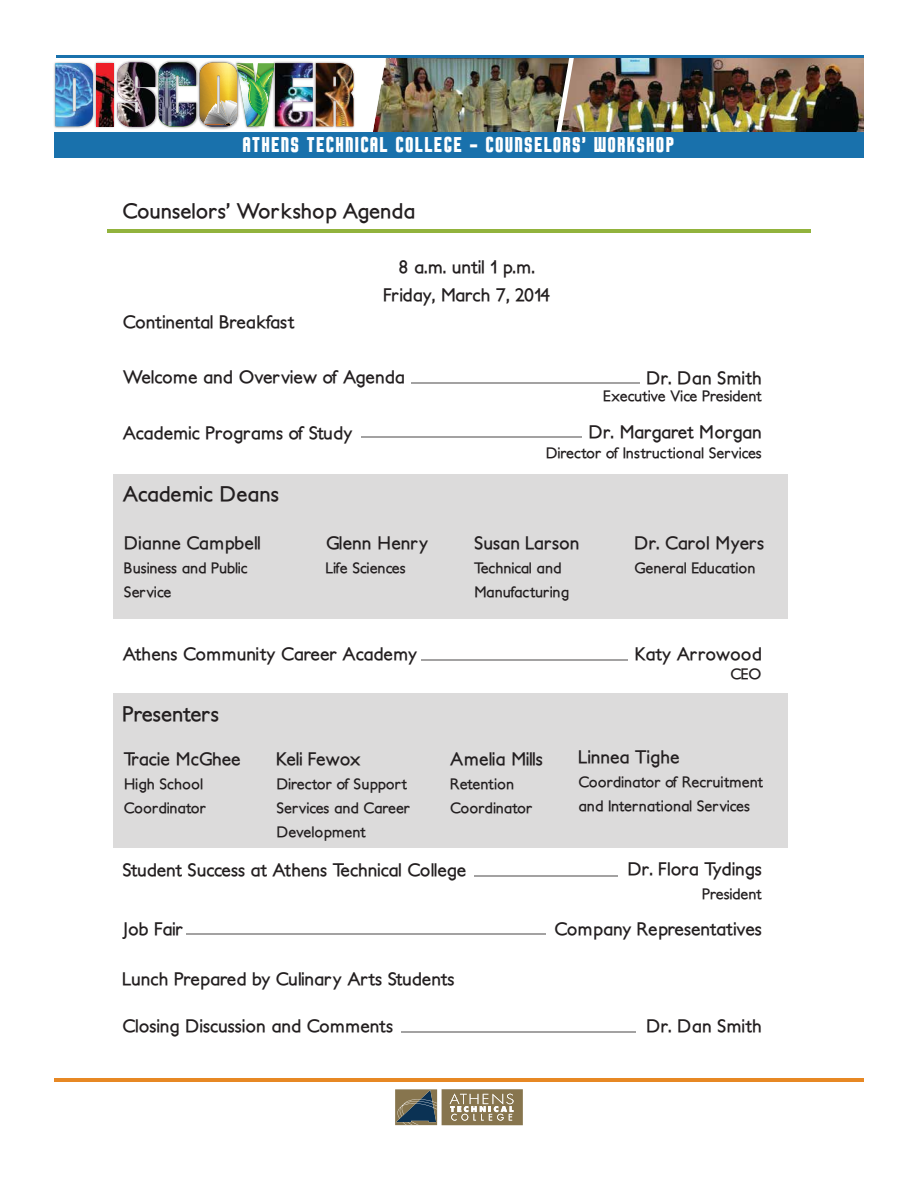
<style>
.page{position:relative;width:918px;height:1188px;background:#fff}
.page>*{position:absolute;margin:0;border:0;box-sizing:border-box;transform-origin:0 0}
.t1{font:21.3px "Fresko";letter-spacing:.055em;color:#fff}
.t2{font:700 21px "Petita";color:#231f20}
.t3{font:700 18px/27.6px "Petita";color:#231f20;text-align:center}
.t4{font:700 18px "Petita";letter-spacing:-.03em;color:#231f20}
.t5{font:700 15px/24px "Petita";color:#231f20}
</style>
<div class="page">
<img style="left:574px;top:57px;width:290px;height:75px">
<img style="left:407px;top:57px;width:147px;height:75px">
<svg style="left:554px;top:57px;width:20px;height:75px"></svg>
<svg style="left:395px;top:1089px;width:128px;height:36px;background:#8a826b"></svg>
<hr style="left:54px;top:1078px;width:810px;height:4px;background:#e78824">
<div style="left:113px;top:475px;width:675px;height:144px;background:#dcdbdb"></div>
<div style="left:113px;top:693px;width:675px;height:155px;background:#dcdbdb"></div>
<div style="left:54px;top:132px;width:810px;height:26px;background:#1971ac"></div>
<hr style="left:56px;top:55px;width:808px;height:2px;background:#1971ac">
<img style="left:56px;top:57px;width:49px;height:1px">
<img style="left:395px;top:57px;width:12px;height:75px">
<img style="left:118px;top:57px;width:277px;height:75px">
<img style="left:264px;top:57px;width:109px;height:75px">
<img style="left:275px;top:63px;width:38px;height:63px">
<img style="left:54px;top:59px;width:97px;height:71px">
<img style="left:96px;top:63px;width:17px;height:63px">
<hr style="left:107px;top:230px;width:704px;height:3px;background:#92b33d">
<hr style="left:361px;top:436px;width:220px;height:2px;background:#a3a2a2">
<hr style="left:421px;top:659px;width:207px;height:2px;background:#a3a2a2">
<hr style="left:411px;top:382px;width:229px;height:2px;background:#a3a2a2">
<hr style="left:474px;top:875px;width:144px;height:2px;background:#a3a2a2">
<hr style="left:187px;top:933px;width:359px;height:2px;background:#a3a2a2">
<hr style="left:401px;top:1031px;width:235px;height:2px;background:#a3a2a2">
<p class="t1" style="left:243px;top:133px;width:433px">ATHENS TECHNICAL COLLEGE - COUNSELORS’ WORKSHOP</p>
<p class="t2" style="left:123px;top:198px;width:294px">Counselors’ Workshop Agenda</p>
<p class="t3" style="left:383px;top:254px;width:168px">8 a.m. until 1 p.m.<br>Friday, March 7, 2014</p>
<p class="t3" style="left:123px;top:309px;width:173px">Continental Breakfast</p>
<p class="t3" style="left:123px;top:364px;width:284px">Welcome and Overview of Agenda</p>
<p class="t3" style="left:123px;top:419px;width:231px">Academic Programs of Study</p>
<p class="t3" style="left:646px;top:364px;width:117px">Dr. Dan Smith</p>
<p class="t5" style="left:603px;top:384px;width:160px">Executive Vice President</p>
<p class="t3" style="left:589px;top:419px;width:175px">Dr. Margaret Morgan</p>
<p class="t5" style="left:546px;top:441px;width:218px">Director of Instructional Services</p>
<p class="t2" style="left:123px;top:482px;width:158px">Academic Deans</p>
<p class="t3" style="left:124px;top:530px;width:138px">Dianne Campbell</p>
<p class="t5" style="left:124px;top:556px;width:125px">Business and Public<br>Service</p>
<p class="t3" style="left:326px;top:530px;width:104px">Glenn Henry</p>
<p class="t5" style="left:326px;top:556px;width:81px">Life Sciences</p>
<p class="t3" style="left:474px;top:530px;width:107px">Susan Larson</p>
<p class="t5" style="left:474px;top:556px;width:96px">Technical and<br>Manufacturing</p>
<p class="t3" style="left:634px;top:530px;width:132px">Dr. Carol Myers</p>
<p class="t5" style="left:634px;top:556px;width:123px">General Education</p>
<p class="t3" style="left:123px;top:641px;width:296px">Athens Community Career Academy</p>
<p class="t3" style="left:635px;top:641px;width:128px">Katy Arrowood</p>
<p class="t5" style="left:731px;top:663px;width:33px">CEO</p>
<p class="t2" style="left:123px;top:701px;width:98px">Presenters</p>
<p class="t3" style="left:124px;top:746px;width:118px">Tracie McGhee</p>
<p class="t5" style="left:124px;top:773px;width:83px">High School<br>Coordinator</p>
<p class="t4" style="left:276px;top:748px;width:86px">Keli Fewox</p>
<p class="t5" style="left:276px;top:773px;width:135px">Director of Support<br>Services and Career<br>Development</p>
<p class="t3" style="left:450px;top:746px;width:94px">Amelia Mills</p>
<p class="t5" style="left:450px;top:773px;width:83px">Retention<br>Coordinator</p>
<p class="t3" style="left:579px;top:744px;width:103px">Linnea Tighe</p>
<p class="t5" style="left:579px;top:771px;width:186px">Coordinator of Recruitment and International Services</p>
<p class="t3" style="left:123px;top:857px;width:345px">Student Success at Athens Technical College</p>
<p class="t3" style="left:627px;top:856px;width:136px">Dr. Flora Tydings</p>
<p class="t5" style="left:702px;top:882px;width:61px">President</p>
<p class="t3" style="left:124px;top:916px;width:61px">Job Fair</p>
<p class="t3" style="left:555px;top:916px;width:209px">Company Representatives</p>
<p class="t3" style="left:123px;top:966px;width:333px">Lunch Prepared by Culinary Arts Students</p>
<p class="t3" style="left:123px;top:1012px;width:272px">Closing Discussion and Comments</p>
<p class="t3" style="left:646px;top:1012px;width:117px">Dr. Dan Smith</p>
</div>
